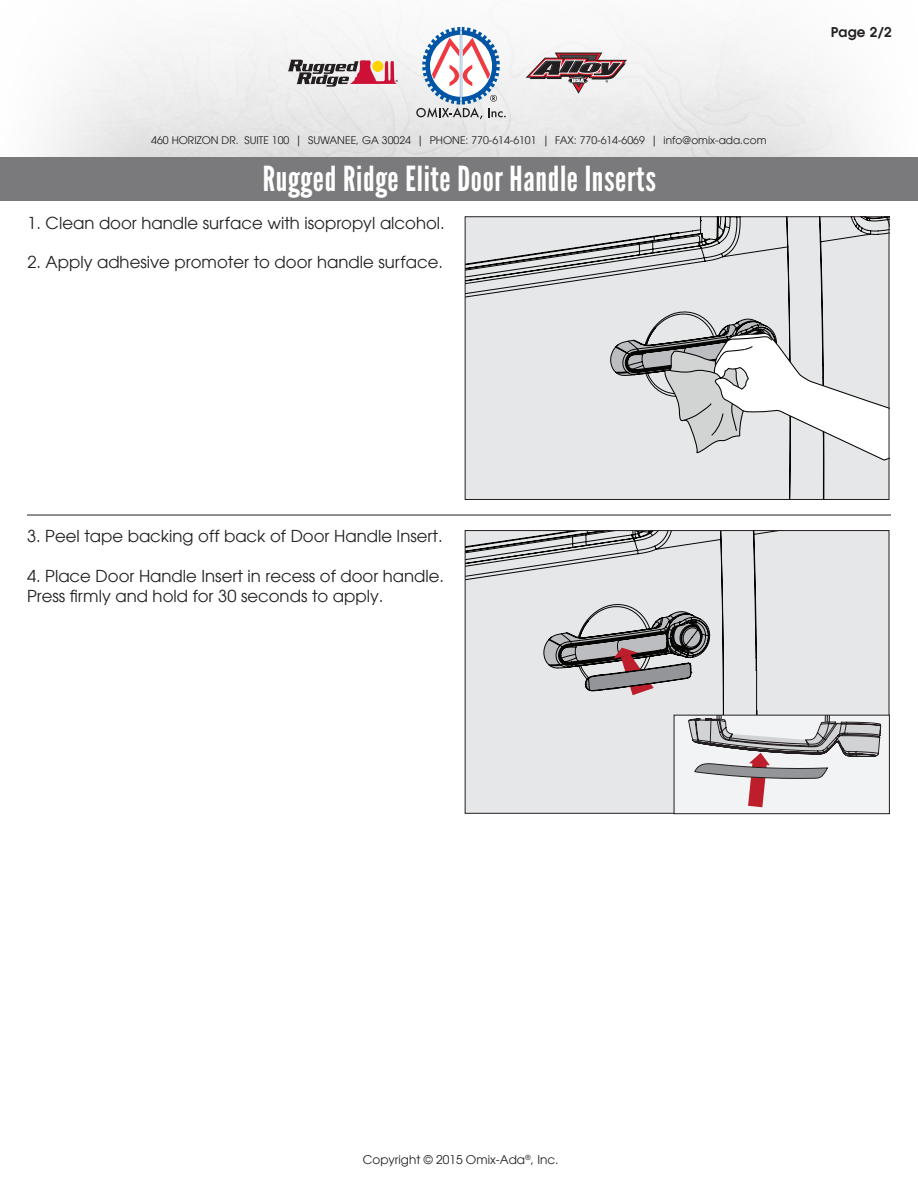
<style>
.page{position:relative;width:918px;height:1188px;background:#fff}
.page>*{position:absolute;margin:0;border:0;box-sizing:border-box;transform-origin:0 0}
.t1{font:34.5px "League Gothic";letter-spacing:.02em;color:#fff}
.t2{font:16.5px/19.8px "Avant Garde LT";color:#231f20}
.t3{font:600 13.5px "Avant Garde LT";color:#231f20}
.t4{font:12px "Avant Garde LT";color:#231f20}
.t5{font:10.5px "Avant Garde LT";color:#231f20}
</style>
<div class="page">
<svg style="left:416px;top:27px;width:90px;height:92px"></svg>
<svg style="left:526px;top:53px;width:101px;height:41px"></svg>
<svg style="left:288px;top:60px;width:110px;height:27px"></svg>
<div style="left:1px;top:157px;width:917px;height:44px;background:#7a797b"></div>
<hr style="left:27px;top:515px;width:864px;height:1px;background:#231f20">
<div style="left:467px;top:532px;width:420px;height:280px;background:#e6e7e9"></div>
<hr style="left:756px;top:671px;width:1px;height:45px;background:#050504">
<svg style="left:543px;top:611px;width:167px;height:84px;background:#a39ea0"></svg>
<svg style="left:467px;top:218px;width:420px;height:280px;background:#dbdcde"></svg>
<svg style="left:610px;top:319px;width:277px;height:142px"></svg>
<div style="left:465px;top:216px;width:424px;height:284px;border:1px solid #231f20"></div>
<svg style="left:676px;top:717px;width:212px;height:95px"></svg>
<div style="left:674px;top:715px;width:216px;height:99px;border:1px solid #231f20"></div>
<p class="t5" style="left:151px;top:134px;width:617px">460 HORIZON DR. SUITE 100 | SUWANEE, GA 30024 | PHONE: 770-614-6101 | FAX: 770-614-6069 | info@omix-ada.com</p>
<h1 class="t1" style="left:263px;top:159px;width:395px">Rugged Ridge Elite Door Handle Inserts</h1>
<p class="t2" style="left:27px;top:213px;width:419px">1. Clean door handle surface with isopropyl alcohol.</p>
<p class="t2" style="left:27px;top:252px;width:417px">2. Apply adhesive promoter to door handle surface.</p>
<p class="t3" style="left:831px;top:23px;width:63px">Page 2/2</p>
<p class="t2" style="left:27px;top:526px;width:417px">3. Peel tape backing off back of Door Handle Insert.</p>
<p class="t2" style="left:27px;top:566px;width:419px">4. Place Door Handle Insert in recess of door handle.<br>Press firmly and hold for 30 seconds to apply.</p>
<p class="t4" style="left:363px;top:1153px;width:197px">Copyright © 2015 Omix-Ada<sup>®</sup>, Inc.</p>
</div>
